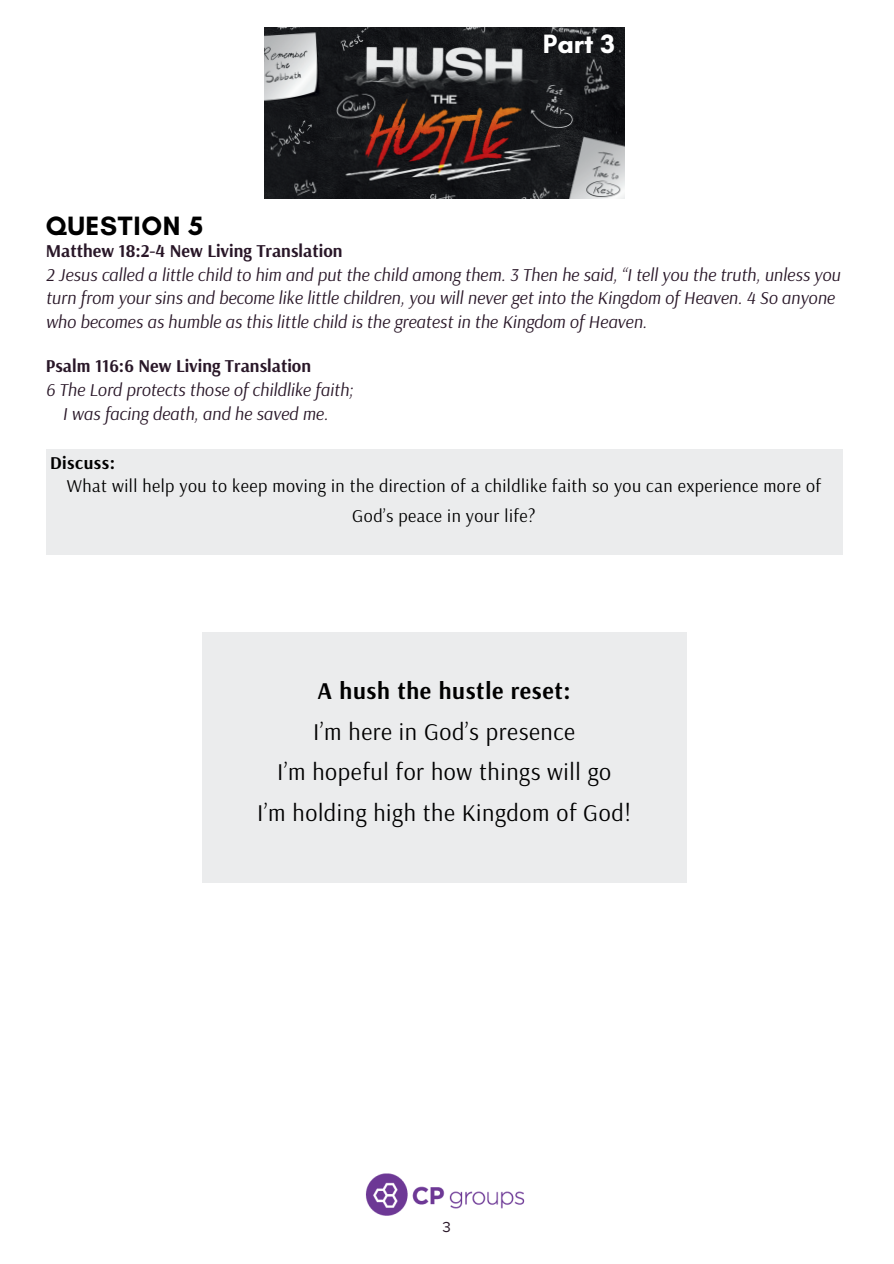
<style>
.page{position:relative;width:894px;height:1264px;background:#fff}
.page>*{position:absolute;margin:0;border:0;box-sizing:border-box;transform-origin:0 0}
.t1{font:700 27px "Glacial Indifference";letter-spacing:.025em;color:#000}
.t2{font:700 27px "Glacial Indifference";color:#fff}
.t3{font:24px/40.5px "Arsenal";letter-spacing:.025em;color:#000;text-align:center}
.t4{font:700 24px "Arsenal";letter-spacing:.025em;color:#000}
.t5{font:italic 18px/23.7px "Arsenal";color:#291728}
.t6{font:18px/30.3px "Arsenal";letter-spacing:.025em;color:#000;text-align:center}
.t7{font:700 18px "Arsenal";color:#291728}
.t8{font:700 18px "Arsenal";letter-spacing:.025em;color:#000}
.t9{font:15px "Proxima Nova";color:#291728}
</style>
<div class="page">
<img style="left:365px;top:1173px;width:160px;height:43px">
<img style="left:264px;top:27px;width:360px;height:171px">
<div style="left:46px;top:448px;width:796px;height:106px;background:#ebeced"></div>
<div style="left:202px;top:631px;width:484px;height:251px;background:#ebeced"></div>
<h1 class="t2" style="left:542px;top:27px;width:74px">Part 3</h1>
<h1 class="t1" style="left:46px;top:209px;width:159px">QUESTION 5</h1>
<p class="t7" style="left:46px;top:238px;width:298px">Matthew 18:2-4 New Living Translation</p>
<p class="t5" style="left:46px;top:263px;width:796px">2 Jesus called a little child to him and put the child among them. 3 Then he said, “I tell you the truth, unless you turn from your sins and become like little children, you will never get into the Kingdom of Heaven. 4 So anyone who becomes as humble as this little child is the greatest in the Kingdom of Heaven.</p>
<p class="t7" style="left:46px;top:353px;width:267px">Psalm 116:6 New Living Translation</p>
<p class="t5" style="left:46px;top:378px;width:309px;text-align:center">6 The Lord protects those of childlike faith;<br>I was facing death, and he saved me.</p>
<p class="t8" style="left:50px;top:450px;width:66px">Discuss:</p>
<p class="t6" style="left:67px;top:470px;width:755px">What will help you to keep moving in the direction of a childlike faith so you can experience more of<br>God’s peace in your life?</p>
<h2 class="t4" style="left:317px;top:674px;width:254px">A hush the hustle reset:</h2>
<h2 class="t3" style="left:257px;top:710px;width:375px">I’m here in God’s presence<br>I’m hopeful for how things will go<br>I’m holding high the Kingdom of God!</h2>
<p class="t9" style="left:442px;top:1216px;width:10px">3</p>
</div>
